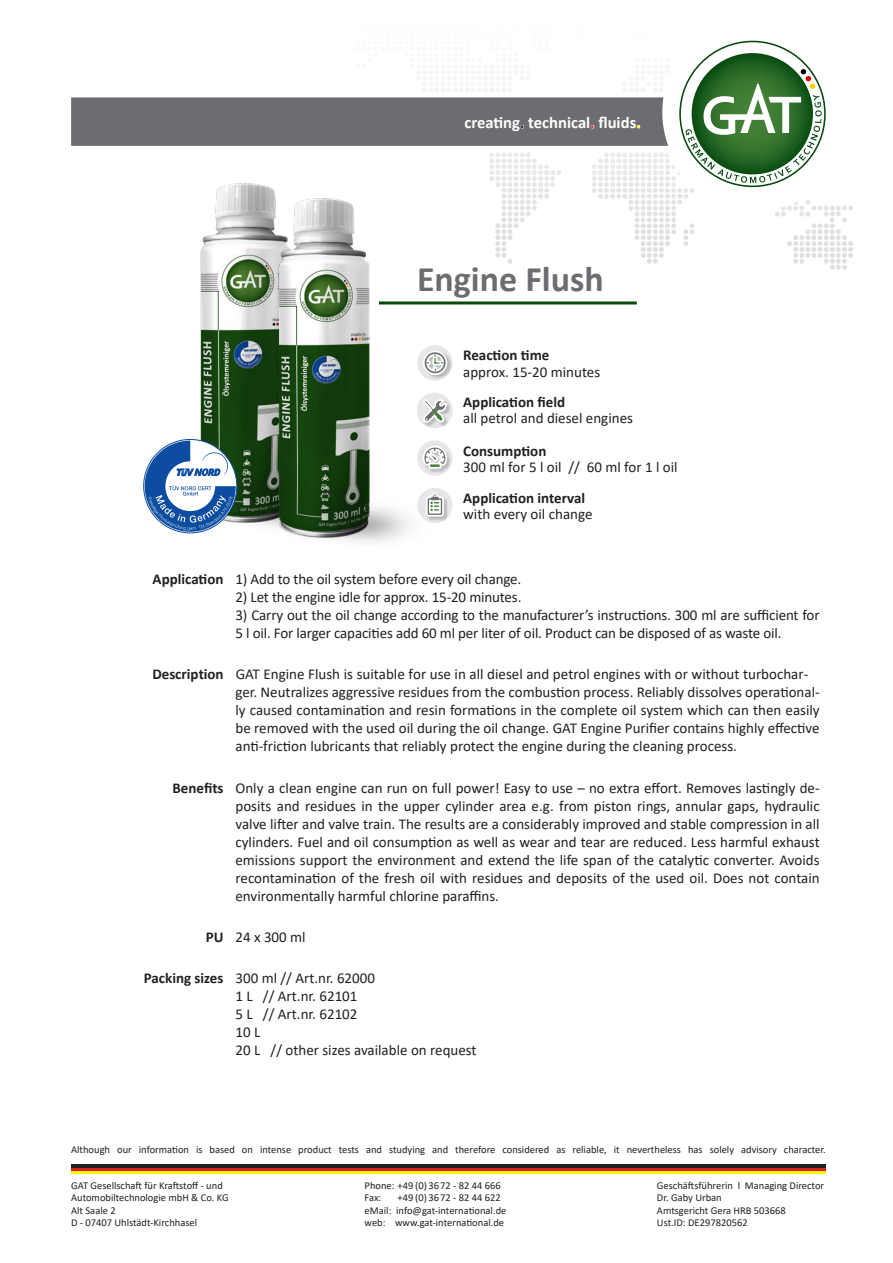
<style>
.page{position:relative;width:893px;height:1263px;background:#fff}
.page>*{position:absolute;margin:0;border:0;box-sizing:border-box;transform-origin:0 0}
.t1{font:700 36px "Calibri";color:#6c6d70}
.t2{font:700 16.65px "Calibri";color:#fff}
.t3{font:15px/18px "Calibri";color:#231f20}
.t4{font:700 15px "Calibri";color:#231f20}
.t5{font:10.5px "Calibri";color:#231f20}
.s1{color:#231f20}
.s2{color:#d1232a}
.s3{color:#fff101}
.s4{font-weight:700}
</style>
<div class="page">
<svg style="left:423px;top:88px;width:138px;height:176px"></svg>
<svg style="left:592px;top:40px;width:261px;height:230px"></svg>
<hr style="left:379px;top:301px;width:258px;height:3px;background:#07490e">
<hr style="left:71px;top:1170px;width:755px;height:3px;background:#fff101">
<hr style="left:71px;top:1167px;width:755px;height:3px;background:#d1232a">
<hr style="left:71px;top:1164px;width:755px;height:3px;background:#231f20">
<img style="left:177px;top:183px;width:69px;height:351px">
<img style="left:246px;top:174px;width:220px;height:368px">
<svg style="left:145px;top:441px;width:91px;height:91px"></svg>
<div style="left:71px;top:97px;width:597px;height:49px;background:#6c6d70"></div>
<svg style="left:679px;top:41px;width:147px;height:146px"></svg>
<p class="t2" style="left:464px;top:111px;width:178px">creating<span class="s1">.</span> technical<span class="s2">.</span> fluids<span class="s3">.</span></p>
<p class="t1" style="left:417px;top:253px;width:188px">Engine Flush</p>
<p class="t4" style="left:463px;top:345px;width:88px">Reaction time</p>
<p class="t3" style="left:463px;top:362px;width:139px">approx. 15-20 minutes</p>
<p class="t4" style="left:463px;top:391px;width:103px">Application field</p>
<p class="t3" style="left:463px;top:409px;width:171px">all petrol and diesel engines</p>
<p class="t4" style="left:463px;top:440px;width:85px">Consumption</p>
<p class="t3" style="left:463px;top:458px;width:216px">300 ml for 5 l oil // 60 ml for 1 l oil</p>
<p class="t4" style="left:463px;top:487px;width:123px">Application interval</p>
<p class="t3" style="left:463px;top:505px;width:131px">with every oil change</p>
<p class="t4" style="left:153px;top:569px;width:72px">Application</p>
<p class="t3" style="left:235px;top:570px;width:287px">1) Add to the oil system before every oil change.</p>
<p class="t3" style="left:235px;top:588px;width:287px">2) Let the engine idle for approx. 15-20 minutes.</p>
<p class="t3" style="left:235px;top:606px;width:586px">3) Carry out the oil change according to the manufacturer’s instructions. 300 ml are sufficient for<br>5 l oil. For larger capacities add 60 ml per liter of oil. Product can be disposed of as waste oil.</p>
<p class="t3" style="left:235px;top:665px;width:586px;text-indent:-83px"><span class="s4">Description</span> GAT Engine Flush is suitable for use in all diesel and petrol engines with or without turbochar&shy;ger. Neutralizes aggressive residues from the combustion process. Reliably dissolves operational&shy;ly caused contamination and resin formations in the complete oil system which can then easily be removed with the used oil during the oil change. GAT Engine Purifier contains highly effective anti-friction lubricants that reliably protect the engine during the cleaning process.</p>
<p class="t4" style="left:173px;top:777px;width:52px">Benefits</p>
<p class="t3" style="left:235px;top:778px;width:586px;text-align:justify">Only a clean engine can run on full power! Easy to use – no extra effort. Removes lastingly de&shy;posits and residues in the upper cylinder area e.g. from piston rings, annular gaps, hydraulic valve lifter and valve train. The results are a considerably improved and stable compression in all cylinders. Fuel and oil consumption as well as wear and tear are reduced. Less harmful exhaust emissions support the environment and extend the life span of the catalytic converter. Avoids recontamination of the fresh oil with residues and deposits of the used oil. Does not contain environmentally harmful chlorine paraffins.</p>
<p class="t4" style="left:206px;top:926px;width:19px">PU</p>
<p class="t3" style="left:235px;top:928px;width:72px">24 x 300 ml</p>
<p class="t4" style="left:144px;top:968px;width:81px">Packing sizes</p>
<p class="t3" style="left:235px;top:969px;width:141px">300 ml // Art.nr. 62000</p>
<p class="t3" style="left:235px;top:987px;width:123px">1 L // Art.nr. 62101</p>
<p class="t3" style="left:235px;top:1005px;width:123px">5 L // Art.nr. 62102</p>
<p class="t3" style="left:235px;top:1023px;width:26px">10 L</p>
<p class="t3" style="left:235px;top:1041px;width:243px">20 L // other sizes available on request</p>
<p class="t5" style="left:71px;top:1142px;width:756px">Although our information is based on intense product tests and studying and therefore considered as reliable, it nevertheless has solely advisory character.</p>
<p class="t5" style="left:71px;top:1178px;width:153px">GAT Gesellschaft für Kraftstoff - und</p>
<p class="t5" style="left:71px;top:1190px;width:159px">Automobiltechnologie mbH &amp; Co. KG</p>
<p class="t5" style="left:71px;top:1203px;width:46px">Alt Saale 2</p>
<p class="t5" style="left:71px;top:1216px;width:128px">D - 07407 Uhlstädt-Kirchhasel</p>
<p class="t5" style="left:365px;top:1178px;width:138px">Phone: +49 (0) 3672 - 82 44 666</p>
<p class="t5" style="left:365px;top:1190px;width:18px">Fax:</p>
<p class="t5" style="left:398px;top:1190px;width:105px">+49 (0) 3672 - 82 44 622</p>
<p class="t5" style="left:365px;top:1203px;width:143px">eMail: info@gat-international.de</p>
<p class="t5" style="left:365px;top:1216px;width:141px">web: www.gat-international.de</p>
<p class="t5" style="left:657px;top:1178px;width:169px">Geschäftsführerin l Managing Director</p>
<p class="t5" style="left:657px;top:1190px;width:66px">Dr. Gaby Urban</p>
<p class="t5" style="left:657px;top:1203px;width:130px">Amtsgericht Gera HRB 503668</p>
<p class="t5" style="left:657px;top:1216px;width:92px">Ust.ID: DE297820562</p>
</div>
